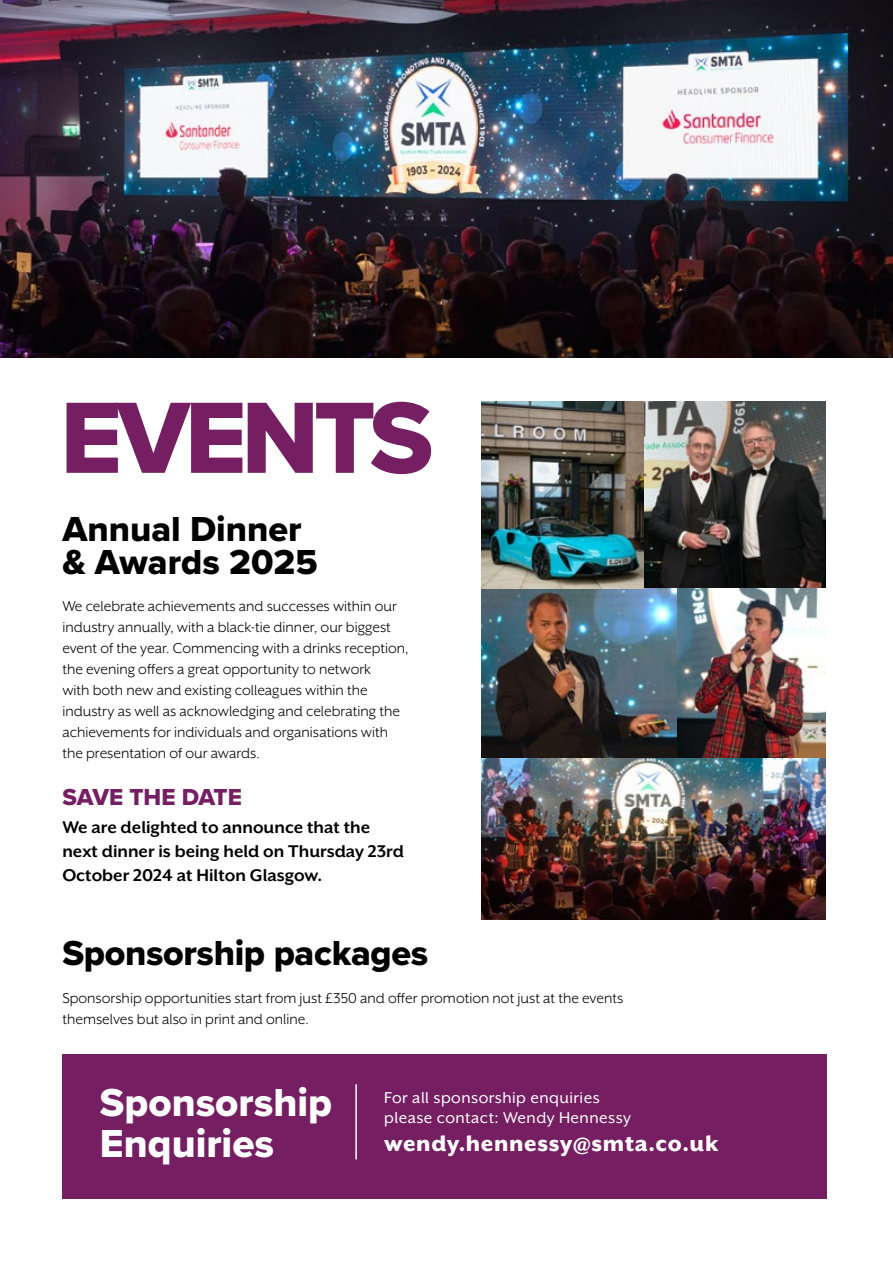
<style>
.page{position:relative;width:893px;height:1263px;background:#fff}
.page>*{position:absolute;margin:0;border:0;box-sizing:border-box;transform-origin:0 0}
.t1{font:105px "Proxima Nova Extrabld";letter-spacing:-.05em;color:#751f62}
.t2{font:40.5px/40.5px "Proxima Nova Extrabld";color:#fff}
.t3{font:36px/33px "Proxima Nova Extrabld";letter-spacing:-.01em;color:#000}
.t4{font:800 25.5px "Mr Eaves XL San OT";letter-spacing:.025em;color:#fff}
.t5{font:24px "Proxima Nova Extrabld";color:#751f62}
.t6{font:700 19.5px/24px "Mr Eaves XL San OT";color:#000}
.t7{font:18px/19.5px "Mr Eaves XL San OT";letter-spacing:.025em;color:#fff}
.t8{font:16.5px/21px "Mr Eaves XL San OT";color:#000}
</style>
<div class="page">
<img style="left:0;top:0;width:893px;height:357px">
<div style="left:62px;top:1054px;width:765px;height:145px;background:#751f62"></div>
<hr style="left:355px;top:1084px;width:2px;height:75px;background:#fff">
<img style="left:643px;top:402px;width:182px;height:186px">
<img style="left:481px;top:588px;width:344px;height:331px">
<img style="left:481px;top:402px;width:162px;height:186px">
<h1 class="t1" style="left:60px;top:359px;width:374px">EVENTS</h1>
<h3 class="t3" style="left:62px;top:512px;width:257px">Annual Dinner &amp; Awards 2025</h3>
<p class="t8" style="left:62px;top:595px;width:348px">We celebrate achievements and successes within our industry annually, with a black-tie dinner, our biggest event of the year. Commencing with a drinks reception, the evening offers a great opportunity to network<br>with both new and existing colleagues within the industry as well as acknowledging and celebrating the achievements for individuals and organisations with the presentation of our awards.</p>
<h3 class="t5" style="left:62px;top:779px;width:181px">SAVE THE DATE</h3>
<p class="t6" style="left:62px;top:815px;width:343px">We are delighted to announce that the next dinner is being held on Thursday 23rd<br>October 2024 at Hilton Glasgow.</p>
<h3 class="t3" style="left:62px;top:936px;width:367px">Sponsorship packages</h3>
<p class="t8" style="left:62px;top:987px;width:562px">Sponsorship opportunities start from just £350 and offer promotion not just at the events themselves but also in print and online.</p>
<h2 class="t2" style="left:100px;top:1082px;width:234px">Sponsorship<br>Enquiries</h2>
<p class="t7" style="left:384px;top:1088px;width:248px">For all sponsorship enquiries please contact: Wendy Hennessy</p>
<h3 class="t4" style="left:384px;top:1128px;width:336px">wendy.hennessy@smta.co.uk</h3>
</div>
